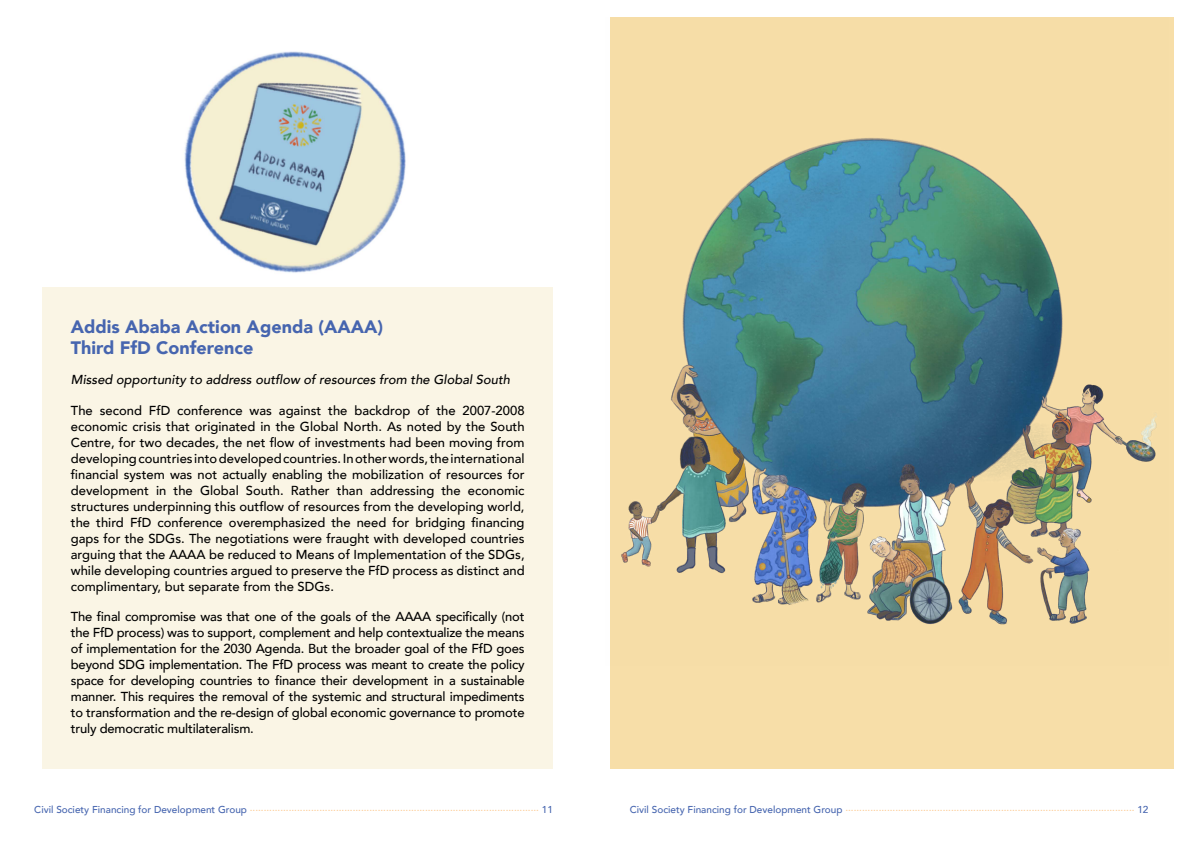
<style>
.page{position:relative;width:1191px;height:842px;background:#fff}
.page>*{position:absolute;margin:0;border:0;box-sizing:border-box;transform-origin:0 0}
.t1{font:900 18px/21px "Avenir";color:#4665af}
.t2{font:500 13px/16px "Avenir";letter-spacing:-.015em;color:#000;text-align:justify}
.t3{font:italic 500 13px "Avenir";color:#000}
.t4{font:500 10px "Avenir";color:#fdca92}
.s1{color:#4665af}
</style>
<div class="page">
<img style="left:184px;top:51px;width:222px;height:222px">
<div style="left:610px;top:18px;width:564px;height:751px;background:#f7dea8"></div>
<img style="left:621px;top:138px;width:536px;height:487px">
<div style="left:43px;top:287px;width:510px;height:482px;background:#faf5e5"></div>
<h1 class="t1" style="left:71px;top:316px;width:314px">Addis Ababa Action Agenda (AAAA)<br>Third FfD Conference</h1>
<p class="t3" style="left:71px;top:372px;width:441px">Missed opportunity to address outflow of resources from the Global South</p>
<p class="t2" style="left:71px;top:401px;width:455px">The second FfD conference was against the backdrop of the 2007-2008 economic crisis that originated in the Global North. As noted by the South Centre, for two decades, the net flow of investments had been moving from developing countries into developed countries. In other words, the international financial system was not actually enabling the mobilization of resources for development in the Global South. Rather than addressing the economic structures underpinning this outflow of resources from the developing world, the third FfD conference overemphasized the need for bridging financing gaps for the SDGs. The negotiations were fraught with developed countries arguing that the AAAA be reduced to Means of Implementation of the SDGs, while developing countries argued to preserve the FfD process as distinct and complimentary, but separate from the SDGs.</p>
<p class="t2" style="left:71px;top:607px;width:455px">The final compromise was that one of the goals of the AAAA specifically (not the FfD process) was to support, complement and help contextualize the means of implementation for the 2030 Agenda. But the broader goal of the FfD goes beyond SDG implementation. The FfD process was meant to create the policy space for developing countries to finance their development in a sustainable manner. This requires the removal of the systemic and structural impediments to transformation and the re-design of global economic governance to promote truly democratic multilateralism.</p>
<p class="t4" style="left:34px;top:799px;width:520px"><span class="s1">Civil Society Financing for Development Group</span> ........................................................................................................ <span class="s1">11</span></p>
<p class="t4" style="left:630px;top:799px;width:520px"><span class="s1">Civil Society Financing for Development Group</span> ........................................................................................................ <span class="s1">12</span></p>
</div>
